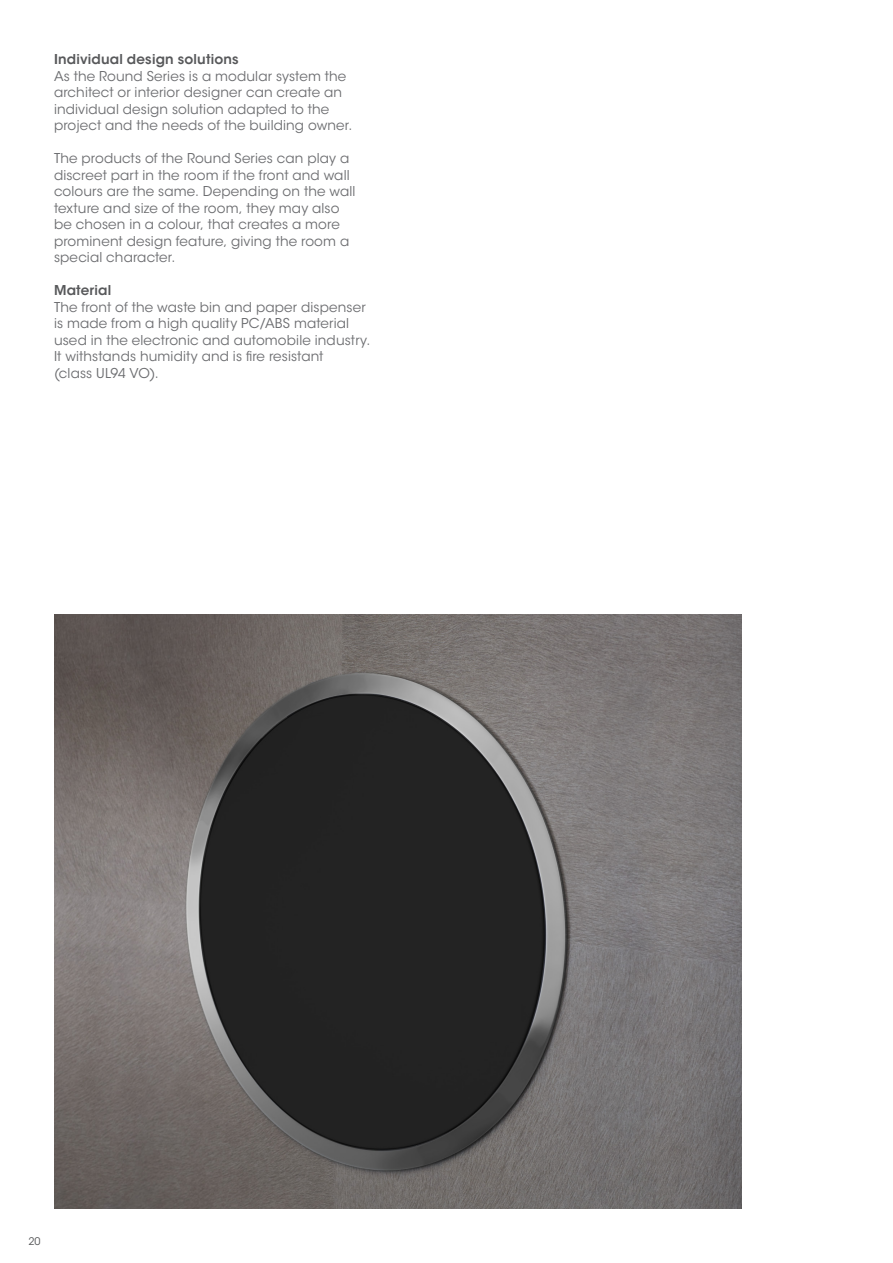
<style>
.page{position:relative;width:893px;height:1263px;background:#fff}
.page>*{position:absolute;margin:0;border:0;box-sizing:border-box;transform-origin:0 0}
.t1{font:13.5px/16.5px "ITC Avant Garde Std";letter-spacing:.01em;color:#6c6d70}
.t2{font:600 13.5px "ITC Avant Garde Std";letter-spacing:.015em;color:#57585a}
.t3{font:10.5px "ITC Avant Garde Std";color:#57585a}
</style>
<div class="page">
<img style="left:54px;top:614px;width:687px;height:595px">
<p class="t2" style="left:54px;top:51px;width:186px">Individual design solutions</p>
<p class="t1" style="left:54px;top:68px;width:300px">As the Round Series is a modular system the architect or interior designer can create an individual design solution adapted to the project and the needs of the building owner.</p>
<p class="t1" style="left:54px;top:150px;width:303px">The products of the Round Series can play a discreet part in the room if the front and wall colours are the same. Depending on the wall texture and size of the room, they may also be chosen in a colour, that creates a more prominent design feature, giving the room a special character.</p>
<p class="t2" style="left:54px;top:282px;width:59px">Material</p>
<p class="t1" style="left:54px;top:299px;width:318px">The front of the waste bin and paper dispenser is made from a high quality PC/ABS material used in the electronic and automobile industry.<br>It withstands humidity and is fire resistant<br>(class UL94 VO).</p>
<p class="t3" style="left:28px;top:1235px;width:14px">20</p>
</div>
